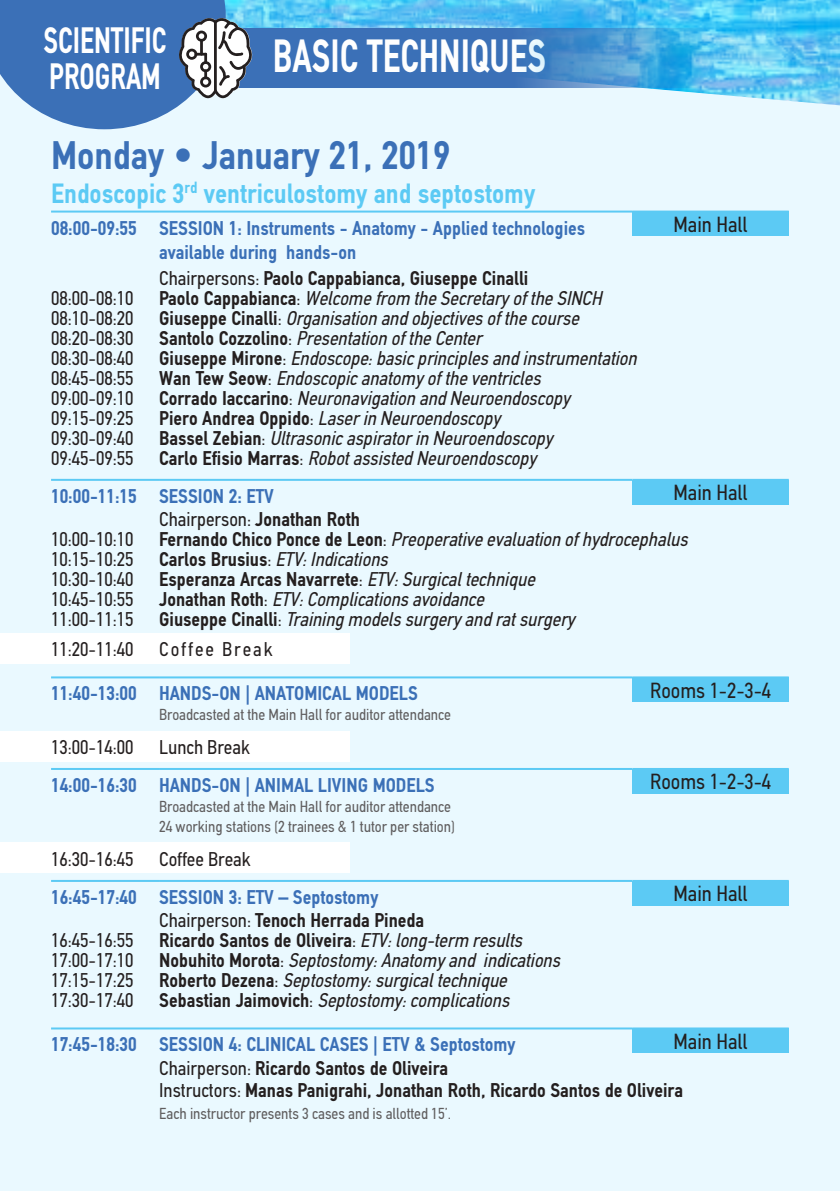
<style>
.page{position:relative;width:840px;height:1191px;background:#fff}
.page>*{position:absolute;margin:0;border:0;box-sizing:border-box;transform-origin:0 0}
.t1{font:700 46.8px "PF Din Text Condensed";color:#fff;scale:.81 1}
.t2{font:700 40px "PF Din Text Condensed";color:#3b70b7}
.t3{font:700 37px/36px "PF Din Text Condensed";color:#fff;scale:.81 1}
.t4{font:700 28px "PF Din Text Condensed";color:#5ccaf4}
.t5{font:22px "PF Din Text Condensed";color:#241f1f}
.t6{font:italic 20px/38px "PF Din Text Condensed";color:#241f1f}
.t7{font:20px "PF Din Text Condensed";color:#241f1f}
.t8{font:700 20px/22px "PF Din Text Condensed";color:#241f1f}
.t9{font:700 20px/24px "PF Din Text Condensed";color:#3b70b7}
.t10{font:20px "PF Din Text Condensed";letter-spacing:.1em;color:#241f1f}
.t11{font:16px/20px "PF Din Text Condensed";color:#605e5f}
.s1{font-weight:400}
.s2{font-weight:700;font-style:normal}
.s3{font-style:normal}
.s4{font-weight:700;font-style:normal;color:#3b70b7}
.s5{font-weight:700}
.s6{font-weight:400;font-style:italic}
</style>
<div class="page">
<div style="left:0;top:0;width:839px;height:1191px;background:#eaf9ff"></div>
<div style="left:0;top:730px;width:350px;height:31px;background:#fff"></div>
<div style="left:0;top:841px;width:350px;height:31px;background:#fff"></div>
<div style="left:0;top:632px;width:350px;height:31px;background:#fff"></div>
<img style="left:252px;top:0;width:587px;height:105px">
<div style="left:632px;top:211px;width:156px;height:25px;background:#5ccaf4"></div>
<hr style="left:51px;top:210px;width:108px;height:2px;background:#5ccaf4">
<hr style="left:159px;top:210px;width:473px;height:2px;background:#5ccaf4">
<hr style="left:632px;top:210px;width:156px;height:2px;background:#5ccaf4">
<div style="left:632px;top:480px;width:156px;height:24px;background:#5ccaf4"></div>
<hr style="left:51px;top:479px;width:108px;height:2px;background:#5ccaf4">
<hr style="left:159px;top:479px;width:473px;height:2px;background:#5ccaf4">
<hr style="left:632px;top:479px;width:156px;height:2px;background:#5ccaf4">
<div style="left:632px;top:677px;width:156px;height:25px;background:#5ccaf4"></div>
<hr style="left:51px;top:676px;width:108px;height:2px;background:#5ccaf4">
<hr style="left:159px;top:676px;width:473px;height:2px;background:#5ccaf4">
<hr style="left:632px;top:676px;width:156px;height:2px;background:#5ccaf4">
<div style="left:632px;top:769px;width:156px;height:24px;background:#5ccaf4"></div>
<hr style="left:51px;top:768px;width:108px;height:2px;background:#5ccaf4">
<hr style="left:159px;top:768px;width:473px;height:2px;background:#5ccaf4">
<hr style="left:632px;top:768px;width:156px;height:2px;background:#5ccaf4">
<div style="left:632px;top:881px;width:156px;height:24px;background:#5ccaf4"></div>
<hr style="left:51px;top:880px;width:108px;height:2px;background:#5ccaf4">
<hr style="left:159px;top:880px;width:473px;height:2px;background:#5ccaf4">
<hr style="left:632px;top:880px;width:156px;height:2px;background:#5ccaf4">
<div style="left:632px;top:1028px;width:156px;height:25px;background:#5ccaf4"></div>
<hr style="left:51px;top:1027px;width:108px;height:2px;background:#5ccaf4">
<hr style="left:159px;top:1027px;width:473px;height:2px;background:#5ccaf4">
<hr style="left:632px;top:1027px;width:156px;height:2px;background:#5ccaf4">
<svg style="left:289px;top:27px;width:550px;height:62px"></svg>
<svg style="left:252px;top:29px;width:587px;height:59px;background:#4691cd"></svg>
<svg style="left:0;top:0;width:252px;height:129px;background:#658ec1"></svg>
<h3 class="t3" style="left:43px;top:22px;width:153px">SCIENTIFIC<br>PROGRAM</h3>
<h1 class="t1" style="left:272px;top:29px;width:339px">BASIC TECHNIQUES</h1>
<h2 class="t2" style="left:51px;top:132px;width:400px">Monday • January 21, 2019</h2>
<h3 class="t4" style="left:51px;top:177px;width:485px">Endoscopic 3<sup>rd</sup> ventriculostomy and septostomy</h3>
<p class="t9" style="left:159px;top:216px;width:427px;text-indent:-108px">08:00-09:55 SESSION 1: Instruments - Anatomy - Applied technologies available during hands-on</p>
<p class="t5" style="left:673px;top:212px;width:75px">Main Hall</p>
<p class="t8" style="left:159px;top:267px;width:370px"><span class="s1">Chairpersons:</span> Paolo Cappabianca, Giuseppe Cinalli</p>
<p class="t7" style="left:51px;top:286px;width:84px">08:00-08:10</p>
<p class="t6" style="left:159px;top:279px;width:448px"><span class="s2">Pa o l o C a p p a b i a n c a</span> <span class="s3">:</span> Welcomefrom theSecretaryoftheSINCH</p>
<p class="t7" style="left:51px;top:306px;width:84px">08:10-08:20</p>
<p class="t6" style="left:159px;top:299px;width:426px"><span class="s2">G i u s e p p e C i n a l l i</span> <span class="s3">:</span> Organisationandobjectivesofthecourse</p>
<p class="t7" style="left:51px;top:326px;width:84px">08:20-08:30</p>
<p class="t6" style="left:159px;top:319px;width:329px"><span class="s2">S a n t o l o C o z z o l i n o</span> <span class="s3">:</span> PresentationoftheCenter</p>
<p class="t7" style="left:51px;top:346px;width:84px">08:30-08:40</p>
<p class="t6" style="left:159px;top:339px;width:483px"><span class="s2">G i u s e p p e M i r o n e</span> <span class="s3">:</span> Endoscope:basicprinciplesandinstrumentation</p>
<p class="t7" style="left:51px;top:366px;width:84px">08:45-08:55</p>
<p class="t6" style="left:159px;top:359px;width:387px"><span class="s2">W a n Te w S e o w</span> <span class="s3">:</span> Endoscopicanatomyoftheventricles</p>
<p class="t7" style="left:51px;top:386px;width:84px">09:00-09:10</p>
<p class="t6" style="left:159px;top:379px;width:417px"><span class="s2">C o r ra d o I a c c a r i n o</span> <span class="s3">:</span> NeuronavigationandNeuroendoscopy</p>
<p class="t7" style="left:51px;top:406px;width:84px">09:15-09:25</p>
<p class="t6" style="left:159px;top:399px;width:347px"><span class="s2">P i e ro A n d re a O p p i d o</span> <span class="s3">:</span> LaserinNeuroendoscopy</p>
<p class="t7" style="left:51px;top:426px;width:84px">09:30-09:40</p>
<p class="t6" style="left:159px;top:419px;width:400px"><span class="s2">B a s s e l Z e b i a n</span> <span class="s3">:</span> UltrasonicaspiratorinNeuroendoscopy</p>
<p class="t7" style="left:51px;top:446px;width:84px">09:45-09:55</p>
<p class="t6" style="left:51px;top:439px;width:491px;text-indent:108px"><span class="s2">C a r l o E f i s i o M a r ra s</span> <span class="s3">:</span> RobotassistedNeuroendoscopy<br><span class="s4">10:00-11:15 SESSION 2: ETV</span></p>
<p class="t5" style="left:673px;top:480px;width:75px">Main Hall</p>
<p class="t7" style="left:159px;top:508px;width:202px">Chairperson: <span class="s5">Jonathan Roth</span></p>
<p class="t7" style="left:51px;top:528px;width:84px">10:00-10:10</p>
<p class="t6" style="left:159px;top:520px;width:534px"><span class="s2">F e r n a n d o C h i c o P o n c e d e L e o n</span> <span class="s3">:</span> Preoperativeevaluationofhydrocephalus</p>
<p class="t7" style="left:51px;top:548px;width:84px">10:15-10:25</p>
<p class="t6" style="left:159px;top:540px;width:235px"><span class="s2">C a r l o s B r u s i u s</span> <span class="s3">:</span> ETV:Indications</p>
<p class="t7" style="left:51px;top:568px;width:84px">10:30-10:40</p>
<p class="t8" style="left:159px;top:568px;width:382px">Esperanza Arcas Navarrete<span class="s1">:</span> <span class="s6">ETV:Surgicaltechnique</span></p>
<p class="t7" style="left:51px;top:588px;width:84px">10:45-10:55</p>
<p class="t6" style="left:159px;top:580px;width:331px"><span class="s2">J o n a t h a n R o t h</span> <span class="s3">:</span> ETV:Complicationsavoidance</p>
<p class="t7" style="left:51px;top:608px;width:84px">11:00-11:15</p>
<p class="t6" style="left:159px;top:600px;width:422px"><span class="s2">G i u s e p p e C i n a l l i</span> <span class="s3">:</span> Trainingmodelssurgeryandratsurgery</p>
<p class="t7" style="left:51px;top:638px;width:84px">11:20-11:40</p>
<p class="t10" style="left:159px;top:638px;width:115px">Coffee Break</p>
<p class="t9" style="left:51px;top:681px;width:368px">11:40-13:00 HANDS-ON | ANATOMICAL MODELS</p>
<p class="t11" style="left:159px;top:705px;width:293px">Broadcasted at the Main Hall for auditor attendance</p>
<p class="t5" style="left:649px;top:677px;width:122px">Rooms 1-2-3-4</p>
<p class="t7" style="left:51px;top:735px;width:84px">13:00-14:00</p>
<p class="t7" style="left:159px;top:735px;width:92px">Lunch Break</p>
<p class="t9" style="left:51px;top:773px;width:385px">14:00-16:30 HAN DS-ON | AN IMAL LIVING MODELS</p>
<p class="t11" style="left:159px;top:796px;width:297px">Broadcasted at the Main Hall for auditor attendance<br>24 working stations (2 trainees &amp; 1 tutor per station)</p>
<p class="t5" style="left:649px;top:769px;width:122px">Rooms 1-2-3-4</p>
<p class="t7" style="left:51px;top:847px;width:84px">16:30-16:45</p>
<p class="t7" style="left:159px;top:847px;width:93px">Coffee Break</p>
<p class="t9" style="left:51px;top:885px;width:329px">16:45-17:40 SESSION 3: ETV – Septostomy</p>
<p class="t5" style="left:673px;top:881px;width:75px">Main Hall</p>
<p class="t8" style="left:159px;top:909px;width:266px"><span class="s1">Chairperson:</span> Tenoch Herrada Pineda</p>
<p class="t7" style="left:51px;top:929px;width:84px">16:45-16:55</p>
<p class="t8" style="left:159px;top:929px;width:369px">Ricardo Santos de Oliveira<span class="s1">:</span> <span class="s6">ETV:long-term results</span></p>
<p class="t7" style="left:51px;top:949px;width:84px">17:00-17:10</p>
<p class="t6" style="left:159px;top:941px;width:407px"><span class="s2">N o b u h i t o M o r o t a</span> <span class="s3">:</span> Septostomy:Anatomyand indications</p>
<p class="t7" style="left:51px;top:969px;width:84px">17:15-17:25</p>
<p class="t6" style="left:159px;top:961px;width:354px"><span class="s2">R o b e rt o D e z e n a</span> <span class="s3">:</span> Septostomy:surgicaltechnique</p>
<p class="t7" style="left:51px;top:989px;width:84px">17:30-17:40</p>
<p class="t6" style="left:159px;top:981px;width:356px"><span class="s2">S e b a s t i a n J a i m o v i c h</span> <span class="s3">:</span> Septostomy:complications</p>
<p class="t9" style="left:51px;top:1032px;width:466px">17:45-18:30 SESSION 4: CLINICAL CASES | ETV &amp; Septostomy</p>
<p class="t5" style="left:673px;top:1028px;width:75px">Main Hall</p>
<p class="t8" style="left:159px;top:1057px;width:525px"><span class="s1">Chairperson:</span> Ricardo Santos de Oliveira<br><span class="s1">Instructors:</span> Manas Panigrahi, Jonathan Roth, Ricardo Santos de Oliveira</p>
<p class="t11" style="left:159px;top:1103px;width:293px">Each instructor presents 3 cases and is allotted 15’.</p>
</div>
